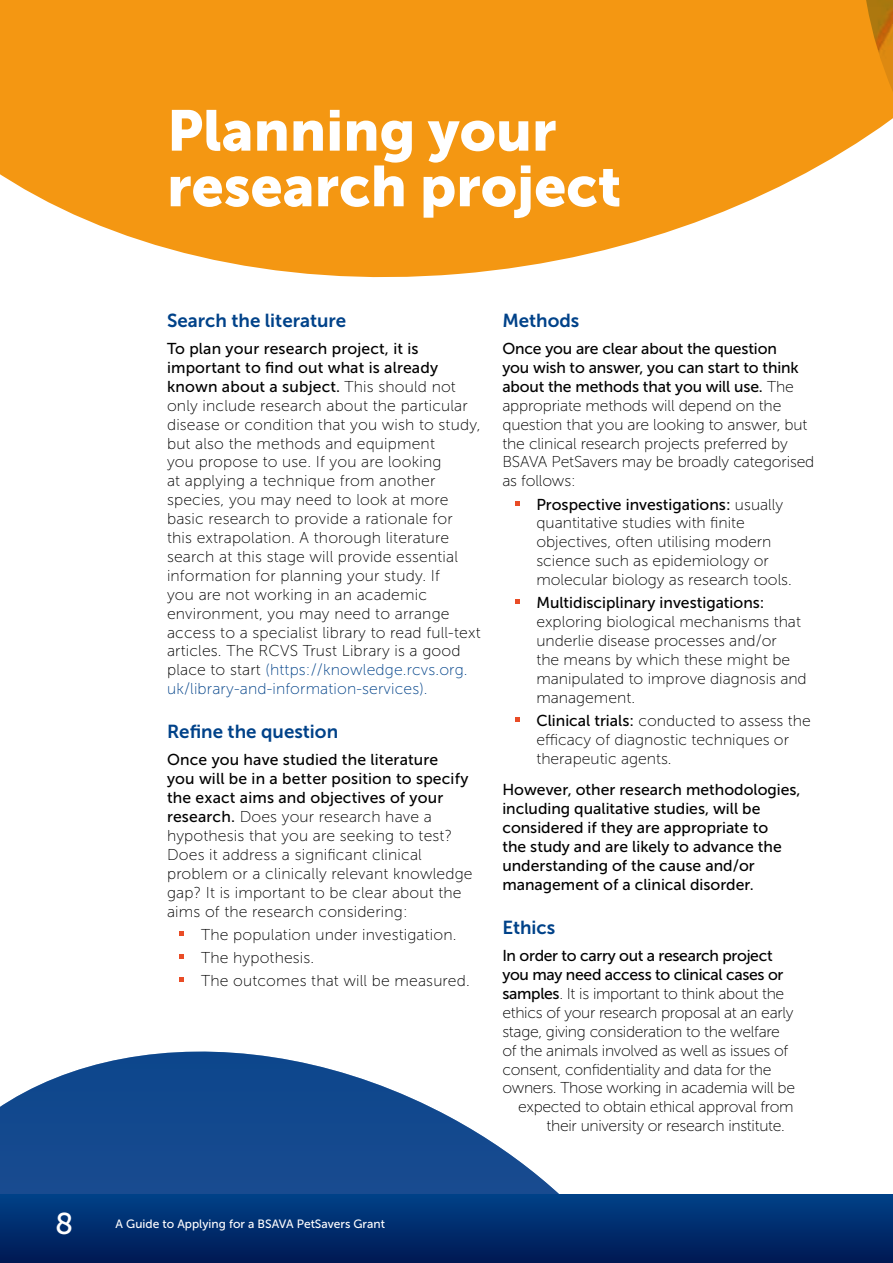
<style>
.page{position:relative;width:893px;height:1263px;background:#fff}
.page>*{position:absolute;margin:0;border:0;box-sizing:border-box;transform-origin:0 0}
.t1{font:57px/55.7px "Museo Sans 900";color:#fff}
.t2{font:30px "Museo Sans 500";color:#fff}
.t3{font:18.75px "Museo Sans 700";color:#004289}
.t4{font:15.75px/18.9px "Museo Sans 100";color:#000}
.t5{font:15.75px/18.9px "Museo Sans 500";color:#000}
.t6{font:15.75px "Museo Sans 100";letter-spacing:-.02em;color:#000}
.t7{font:15.75px/18.9px "Museo Sans 500";letter-spacing:-.02em;color:#000}
.t8{font:12px "Museo Sans 500";color:#fff}
.s1{font-family:"Museo Sans 100"}
.s2{color:#004289}
.s3{font-family:"Museo Sans 500"}
</style>
<div class="page">
<svg style="left:180px;top:931px;width:4px;height:4px"></svg>
<svg style="left:180px;top:954px;width:4px;height:5px"></svg>
<svg style="left:180px;top:978px;width:4px;height:4px"></svg>
<svg style="left:515px;top:501px;width:4px;height:4px"></svg>
<svg style="left:515px;top:600px;width:4px;height:4px"></svg>
<svg style="left:515px;top:717px;width:4px;height:5px"></svg>
<svg style="left:0;top:0;width:893px;height:278px;fill:#f49712"></svg>
<svg style="left:0;top:1051px;width:559px;height:143px;fill:#164a8f"></svg>
<div style="left:0;top:1194px;width:893px;height:69px;background:linear-gradient(to bottom,#004188,#001852)"></div>
<hr style="left:892px;top:1194px;width:1px;height:69px;background:#004289">
<h1 class="t1" style="left:167px;top:103px;width:456px">Planning your research project</h1>
<p class="t3" style="left:167px;top:310px;width:181px">Search the literature</p>
<p class="t5" style="left:167px;top:339px;width:290px">To plan your research project, it is important to find out what is already known about a subject. <span class="s1">This should not</span></p>
<p class="t4" style="left:167px;top:396px;width:315px">only include research about the particular disease or condition that you wish to study, but also the methods and equipment<br>you propose to use. If you are looking<br>at applying a technique from another species, you may need to look at more basic research to provide a rationale for this extrapolation. A thorough literature search at this stage will provide essential information for planning your study. If<br>you are not working in an academic environment, you may need to arrange access to a specialist library to read full-text articles. The RCVS Trust Library is a good place to start <span class="s2">(https://knowledge.rcvs.org. uk/library-and-information-services).</span></p>
<p class="t3" style="left:167px;top:721px;width:173px">Refine the question</p>
<p class="t5" style="left:167px;top:751px;width:303px">Once you have studied the literature you will be in a better position to specify the exact aims and objectives of your</p>
<p class="t4" style="left:167px;top:807px;width:307px"><span class="s3">research.</span> Does your research have a hypothesis that you are seeking to test?<br>Does it address a significant clinical problem or a clinically relevant knowledge gap? It is important to be clear about the aims of the research considering:</p>
<p class="t4" style="left:201px;top:923px;width:270px;line-height:23.1px">The population under investigation.<br>The hypothesis.<br>The outcomes that will be measured.</p>
<p class="t3" style="left:502px;top:310px;width:79px">Methods</p>
<p class="t5" style="left:502px;top:339px;width:298px">Once you are clear about the question you wish to answer, you can start to think about the methods that you will use. <span class="s1">The</span></p>
<p class="t4" style="left:502px;top:396px;width:313px">appropriate methods will depend on the question that you are looking to answer, but the clinical research projects preferred by BSAVA PetSavers may be broadly categorised as follows:</p>
<p class="t5" style="left:536px;top:495px;width:248px">Prospective investigations: <span class="s1">usually</span></p>
<p class="t4" style="left:536px;top:514px;width:257px">quantitative studies with finite objectives, often utilising modern science such as epidemiology or molecular biology as research tools.</p>
<p class="t5" style="left:536px;top:593px;width:230px">Multidisciplinary investigations:</p>
<p class="t4" style="left:536px;top:612px;width:272px">exploring biological mechanisms that underlie disease processes and/or<br>the means by which these might be manipulated to improve diagnosis and management.</p>
<p class="t4" style="left:536px;top:711px;width:276px"><span class="s3">Clinical trials:</span> conducted to assess the efficacy of diagnostic techniques or therapeutic agents.</p>
<p class="t5" style="left:502px;top:780px;width:300px">However, other research methodologies, including qualitative studies, will be considered if they are appropriate to<br>the study and are likely to advance the understanding of the cause and/or management of a clinical disorder.</p>
<p class="t3" style="left:502px;top:917px;width:54px">Ethics</p>
<p class="t7" style="left:502px;top:946px;width:283px">In order to carry out a research project you may need access to clinical cases or</p>
<p class="t6" style="left:502px;top:985px;width:283px"><span class="s3">samples</span>. It is important to think about the</p>
<p class="t6" style="left:502px;top:1004px;width:293px">ethics of your research proposal at an early</p>
<p class="t6" style="left:502px;top:1023px;width:279px">stage, giving consideration to the welfare</p>
<p class="t6" style="left:502px;top:1042px;width:288px">of the animals involved as well as issues of</p>
<p class="t6" style="left:502px;top:1061px;width:271px">consent, confidentiality and data for the</p>
<p class="t6" style="left:502px;top:1080px;width:294px">owners. Those working in academia will be</p>
<p class="t6" style="left:518px;top:1098px;width:277px">expected to obtain ethical approval from</p>
<p class="t6" style="left:547px;top:1117px;width:240px">their university or research institute.</p>
<h2 class="t2" style="left:55px;top:1207px;width:20px">8</h2>
<p class="t8" style="left:116px;top:1217px;width:271px">A Guide to Applying for a BSAVA PetSavers Grant</p>
</div>
